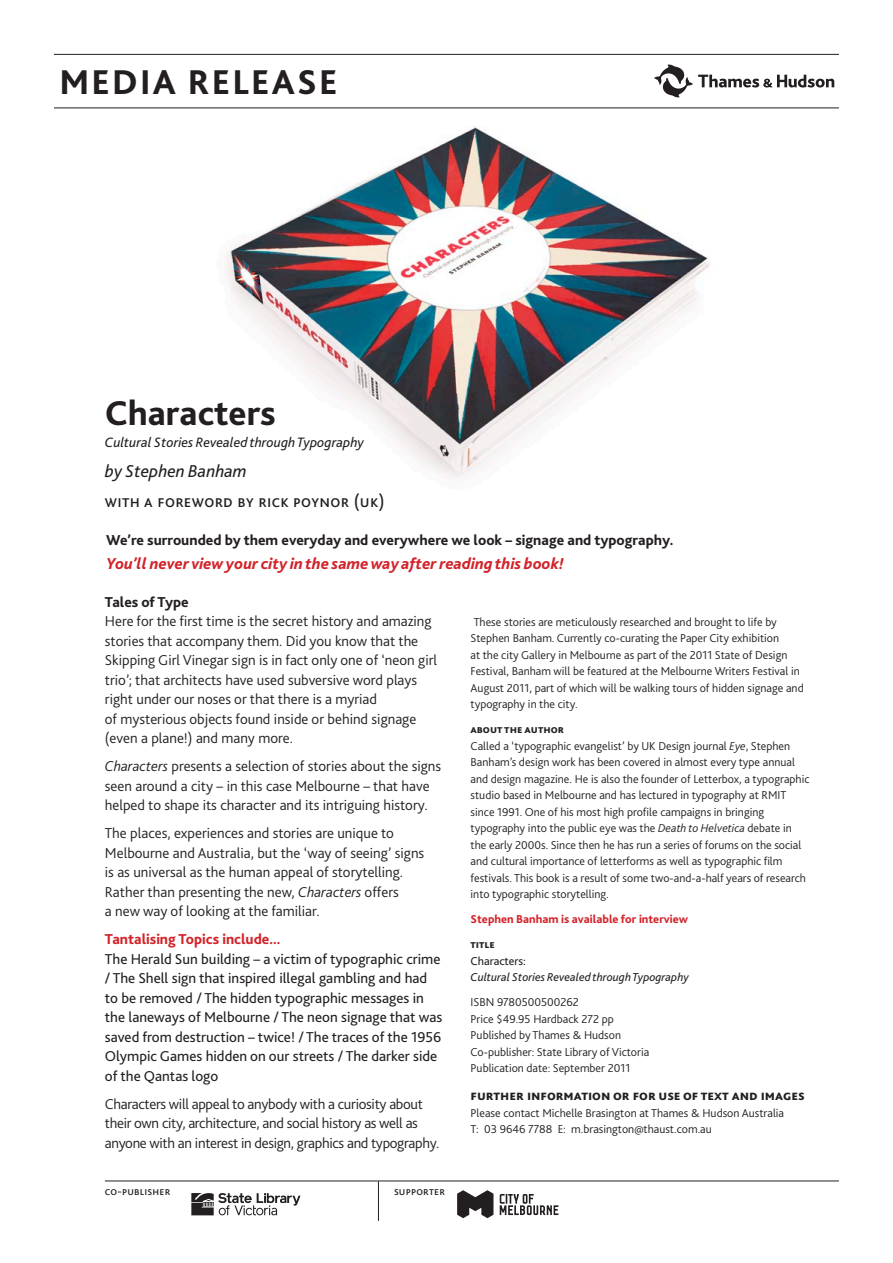
<style>
.page{position:relative;width:893px;height:1263px;background:#fff}
.page>*{position:absolute;margin:0;border:0;box-sizing:border-box;transform-origin:0 0}
.t1{font:800 36px "Bliss 2";letter-spacing:.06em;color:#231f20}
.t2{font:18px "Bliss 2";letter-spacing:.02em;color:#231f20}
.t3{font:italic 18px "Bliss 2";color:#231f20}
.t4{font:italic 800 16.5px "Bliss 2";color:#d2232a}
.t5{font:300 15px/19.5px "Bliss 2";color:#231f20}
.t6{font:15px/19.5px "Bliss 2";color:#231f20}
.t7{font:300 15px/19.5px "Bliss 2";letter-spacing:-.02em;color:#231f20}
.t8{font:800 15px "Bliss 2";color:#231f20}
.t9{font:800 15px "Bliss 2";color:#d2232a}
.t10{font:italic 14.25px "Bliss 2";color:#231f20}
.t11{font:300 12px/16.5px "Bliss 2";color:#231f20}
.t12{font:italic 12px "Bliss 2";color:#231f20}
.t13{font:800 12px "Bliss 2";color:#d2232a}
.t14{font:12px "Bliss 2";letter-spacing:.02em;color:#231f20}
.t15{font:800 12px "Bliss 2";color:#231f20}
.s1{font-style:italic}
.s2{font-weight:800}
</style>
<div class="page">
<img style="left:224px;top:127px;width:486px;height:350px">
<svg style="left:654px;top:64px;width:180px;height:34px"></svg>
<hr style="left:54px;top:108px;width:785px;height:1px;background:#231f20">
<hr style="left:105px;top:1180px;width:734px;height:1px;background:#231f20">
<hr style="left:54px;top:54px;width:785px;height:1px;background:#231f20">
<svg style="left:191px;top:1193px;width:109px;height:22px"></svg>
<svg style="left:457px;top:1190px;width:36px;height:28px"></svg>
<svg style="left:500px;top:1194px;width:58px;height:21px"></svg>
<hr style="left:378px;top:1181px;width:1px;height:40px;background:#231f20">
<h1 class="t1" style="left:60px;top:60px;width:280px">MEDIA RELEASE</h1>
<h1 class="t1" style="left:105px;top:391px;width:173px">Characters</h1>
<p class="t10" style="left:105px;top:433px;width:261px">Cultural Stories Revealed through Typography</p>
<h2 class="t3" style="left:105px;top:460px;width:143px">by Stephen Banham</h2>
<h2 class="t2" style="left:105px;top:490px;width:281px">with a foreword by rick poynor (uk)</h2>
<p class="t8" style="left:106px;top:531px;width:569px">We’re surrounded by them everyday and everywhere we look – signage and typography.</p>
<h3 class="t4" style="left:106px;top:553px;width:459px">You’ll never view your city in the same way after reading this book!</h3>
<p class="t8" style="left:105px;top:592px;width:85px">Tales of Type</p>
<p class="t5" style="left:105px;top:611px;width:334px">Here for the first time is the secret history and amazing stories that accompany them. Did you know that the Skipping Girl Vinegar sign is in fact only one of ‘neon girl trio’; that architects have used subversive word plays right under our noses or that there is a myriad<br>of mysterious objects found inside or behind signage (even a plane!) and many more.</p>
<p class="t5" style="left:105px;top:756px;width:338px"><span class="s1">Characters</span> presents a selection of stories about the signs seen around a city – in this case Melbourne – that have helped to shape its character and its intriguing history.</p>
<p class="t5" style="left:105px;top:823px;width:321px">The places, experiences and stories are unique to Melbourne and Australia, but the ‘way of seeing’ signs is as universal as the human appeal of storytelling.<br>Rather than presenting the new, <span class="s1">Characters</span> offers<br>a new way of looking at the familiar.</p>
<p class="t9" style="left:105px;top:930px;width:177px">Tantalising Topics include...</p>
<p class="t6" style="left:105px;top:949px;width:339px">The Herald Sun building – a victim of typographic crime / The Shell sign that inspired illegal gambling and had to be removed / The hidden typographic messages in the laneways of Melbourne / The neon signage that was saved from destruction – twice! / The traces of the 1956<br>Olympic Games hidden on our streets / The darker side of the Qantas logo</p>
<p class="t7" style="left:105px;top:1094px;width:336px">Characters will appeal to anybody with a curiosity about their own city, architecture, and social history as well as anyone with an interest in design, graphics and typography.</p>
<p class="t14" style="left:105px;top:1184px;width:67px">co-publisher</p>
<p class="t14" style="left:394px;top:1184px;width:52px">supporter</p>
<p class="t11" style="left:471px;top:613px;width:335px">These stories are meticulously researched and brought to life by Stephen Banham. Currently co-curating the Paper City exhibition<br>at the city Gallery in Melbourne as part of the 2011 State of Design Festival, Banham will be featured at the Melbourne Writers Festival in August 2011, part of which will be walking tours of hidden signage and typography in the city.</p>
<p class="t11" style="left:471px;top:721px;width:340px"><span class="s2">about the author<br></span>Called a ‘typographic evangelist’ by UK Design journal <span class="s1">Eye</span>, Stephen Banham’s design work has been covered in almost every type annual and design magazine. He is also the founder of Letterbox, a typographic studio based in Melbourne and has lectured in typography at RMIT since 1991. One of his most high profile campaigns in bringing typography into the public eye was the <span class="s1">Death to Helvetica</span> debate in the early 2000s. Since then he has run a series of forums on the social and cultural importance of letterforms as well as typographic film festivals. This book is a result of some two-and-a-half years of research into typographic storytelling.</p>
<p class="t13" style="left:471px;top:912px;width:219px">Stephen Banham is available for interview</p>
<p class="t15" style="left:471px;top:937px;width:26px">title</p>
<p class="t14" style="left:471px;top:953px;width:57px">Characters:</p>
<p class="t12" style="left:471px;top:970px;width:220px">Cultural Stories Revealed through Typography</p>
<p class="t11" style="left:471px;top:994px;width:180px">ISBN 9780500500262<br>Price $49.95 Hardback 272 pp<br>Published by Thames &amp; Hudson<br>Co-publisher: State Library of Victoria<br>Publication date: September 2011</p>
<p class="t8" style="left:471px;top:1086px;width:336px">further information or for use of text and images</p>
<p class="t11" style="left:471px;top:1104px;width:315px">Please contact Michelle Brasington at Thames &amp; Hudson Australia<br>T: 03 9646 7788 E: m.brasington@thaust.com.au</p>
</div>
